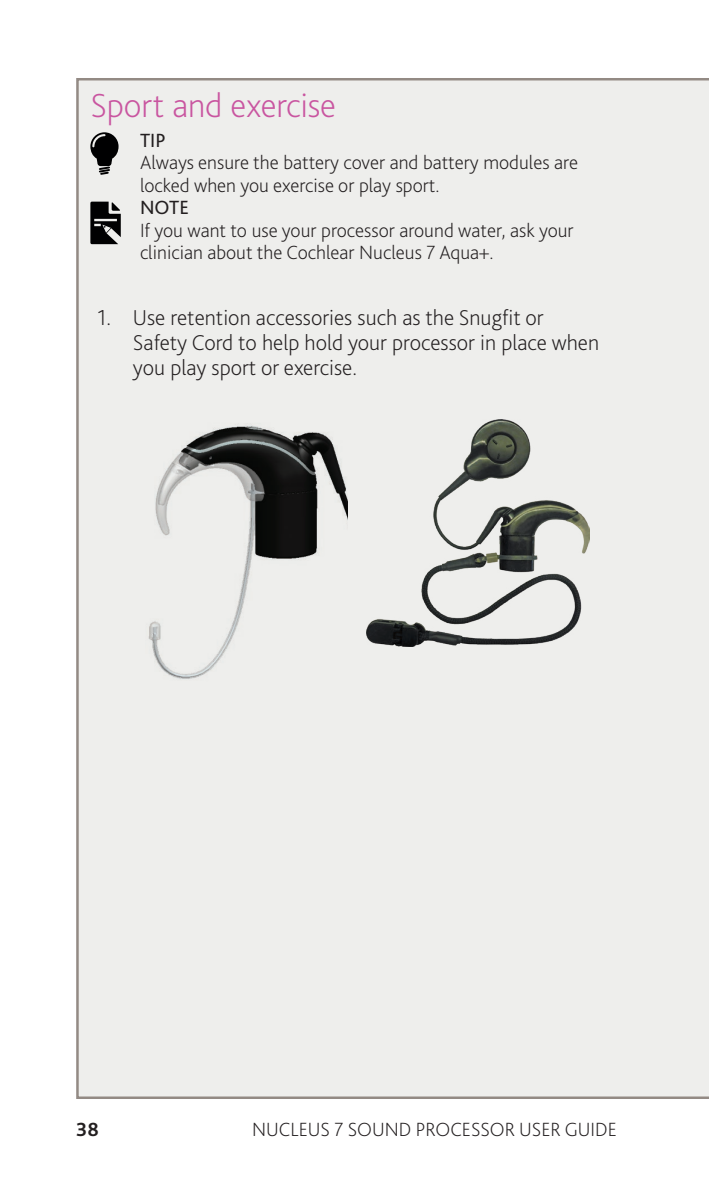
<style>
.page{position:relative;width:709px;height:1177px;background:#fff}
.page>*{position:absolute;margin:0;border:0;box-sizing:border-box;transform-origin:0 0}
.Heading_2{font:200 35px "Bliss Pro";letter-spacing:-.005em;color:#c955a0}
.Body_Copy_-_steps{font:200 22.5px/25px "Bliss Pro";color:#231f20}
.Note-Tip-Caution-War{font:200 20px/22.5px "Bliss Pro";color:#231f20}
.Note-Tip-Caution-War-2{font:20px "Bliss Pro";color:#231f20}
.t1{font:700 20px "Bliss Pro";color:#231f20}
</style>
<div class="page">
<div style="left:76px;top:78px;width:633px;height:1020px;background:#eeeeec"></div>
<img style="left:142px;top:414px;width:205px;height:270px">
<img style="left:367px;top:419px;width:222px;height:227px">
<svg style="left:90px;top:132px;width:28px;height:43px"></svg>
<svg style="left:90px;top:202px;width:31px;height:42px"></svg>
<p class="Heading_2" style="left:90px;top:83px;width:247px">Sport and exercise</p>
<p class="Note-Tip-Caution-War-2" style="left:140px;top:127px;width:27px">TIP</p>
<p class="Note-Tip-Caution-War" style="left:140px;top:151px;width:439px">Always ensure the battery cover and battery modules are locked when you exercise or play sport.</p>
<p class="Note-Tip-Caution-War-2" style="left:140px;top:195px;width:51px">NOTE</p>
<p class="Note-Tip-Caution-War" style="left:140px;top:218px;width:435px">If you want to use your processor around water, ask your clinician about the Cochlear Nucleus 7 Aqua+.</p>
<p class="Body_Copy_-_steps" style="left:133px;top:305px;width:467px;text-indent:-35px">1. Use retention accessories such as the Snugfit or<br>Safety Cord to help hold your processor in place when you play sport or exercise.</p>
<p class="t1" style="left:76px;top:1116px;width:24px">38</p>
<p class="Note-Tip-Caution-War" style="left:252px;top:1117px;width:366px">NUCLEUS 7 SOUND PROCESSOR USER GUIDE</p>
</div>
